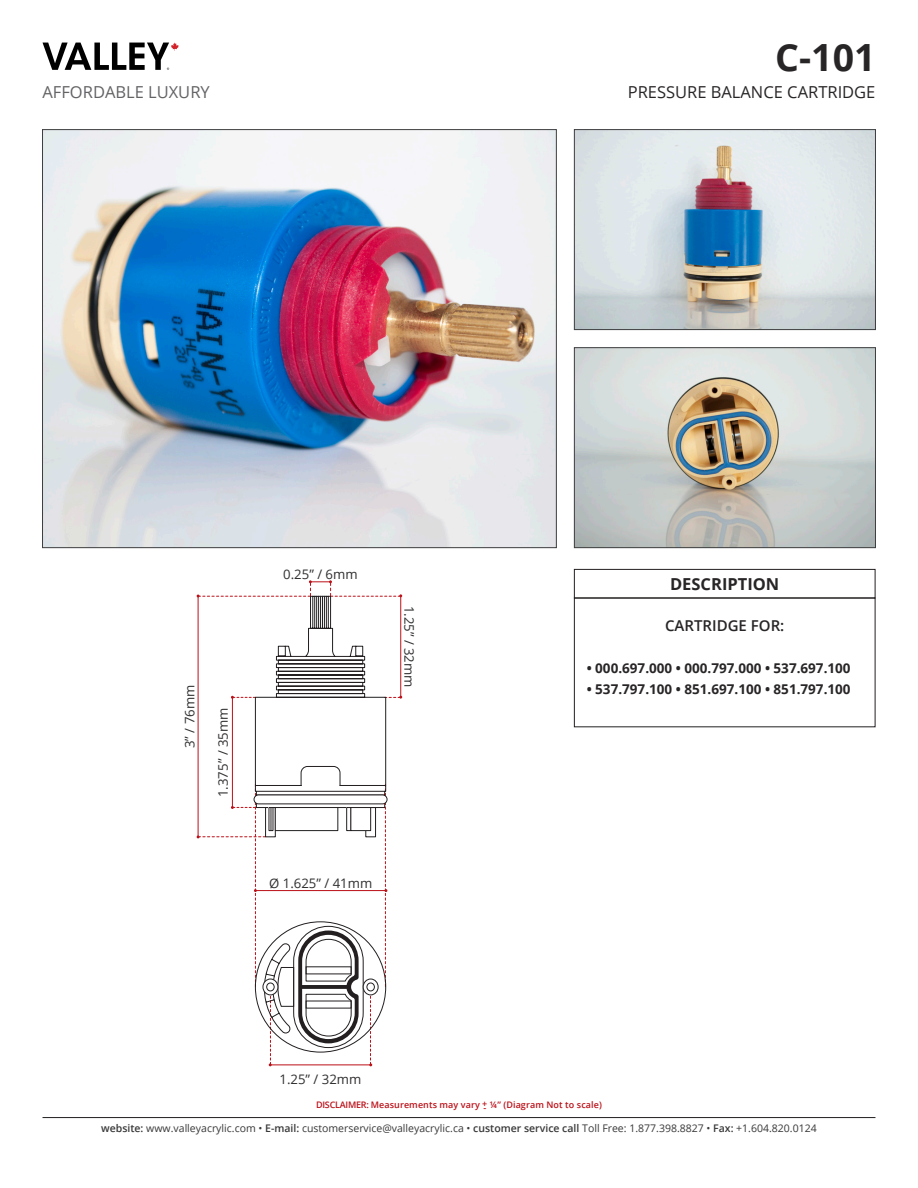
<style>
.page{position:relative;width:918px;height:1188px;background:#fff}
.page>*{position:absolute;margin:0;border:0;box-sizing:border-box;transform-origin:0 0}
.t1{font:700 37.5px "Open Sans";color:#282526}
.t2{font:16.5px "Open Sans";color:#282526}
.t3{font:16.5px "Open Sans";color:#636366}
.t4{font:700 16.5px "Open Sans";color:#282526}
.t5{font:600 15px "Open Sans";color:#282526}
.t6{font:700 13.5px "Open Sans";color:#282526}
.t7{font:13.2px "Open Sans";color:#312f30}
.t8{font:10.5px "Open Sans";color:#383839}
.t9{font:600 9px "Open Sans";letter-spacing:.01em;color:#bb1018}
.s1{font-weight:600}
</style>
<div class="page">
<svg style="left:43px;top:43px;width:136px;height:27px"></svg>
<img style="left:44px;top:131px;width:511px;height:415px">
<img style="left:576px;top:349px;width:298px;height:197px">
<div style="left:574px;top:347px;width:302px;height:201px;border:1px solid #3e3e3f"></div>
<img style="left:576px;top:131px;width:298px;height:197px">
<div style="left:574px;top:129px;width:302px;height:201px;border:1px solid #3e3e3f"></div>
<svg style="left:197px;top:580px;width:205px;height:486px"></svg>
<div style="left:574px;top:598px;width:301px;height:129px;border:1px solid #231f20"></div>
<div style="left:574px;top:569px;width:301px;height:29px;border:1px solid #231f20"></div>
<hr style="left:43px;top:1117px;width:832px;height:1px;background:#231f20">
<p class="t3" style="left:43px;top:80px;width:169px">AFFORDABLE LUXURY</p>
<p class="t1" style="left:775px;top:31px;width:102px">C-101</p>
<p class="t2" style="left:628px;top:80px;width:249px">PRESSURE BALANCE CARTRIDGE</p>
<p class="t7" style="left:181px;top:748px;width:65px;rotate:-90deg">3” / 76mm</p>
<p class="t7" style="left:214px;top:797px;width:91px;rotate:-90deg">1.375” / 35mm</p>
<p class="t7" style="left:283px;top:565px;width:76px">0.25” / 6mm</p>
<p class="t7" style="left:418px;top:606px;width:83px;rotate:90deg">1.25” / 32mm</p>
<p class="t7" style="left:269px;top:874px;width:105px">Ø 1.625” / 41mm</p>
<p class="t4" style="left:670px;top:572px;width:111px">DESCRIPTION</p>
<p class="t5" style="left:665px;top:616px;width:121px">CARTRIDGE FOR:</p>
<p class="t6" style="left:587px;top:659px;width:265px">• 000.697.000 • 000.797.000 • 537.697.100</p>
<p class="t6" style="left:587px;top:680px;width:265px">• 537.797.100 • 851.697.100 • 851.797.100</p>
<p class="t7" style="left:280px;top:1070px;width:83px">1.25” / 32mm</p>
<p class="t9" style="left:482px;top:1097px;width:7px">+</p>
<p class="t9" style="left:316px;top:1099px;width:287px">DISCLAIMER: Measurements may vary ¼” (Diagram Not to scale)</p>
<p class="t9" style="left:483px;top:1102px;width:4px">-</p>
<p class="t8" style="left:101px;top:1121px;width:717px"><span class="s1">website:</span> www.valleyacrylic.com • <span class="s1">E-mail:</span> customerservice@valleyacrylic.ca • <span class="s1">customer service call</span> Toll Free: 1.877.398.8827 • <span class="s1">Fax:</span> +1.604.820.0124</p>
</div>
